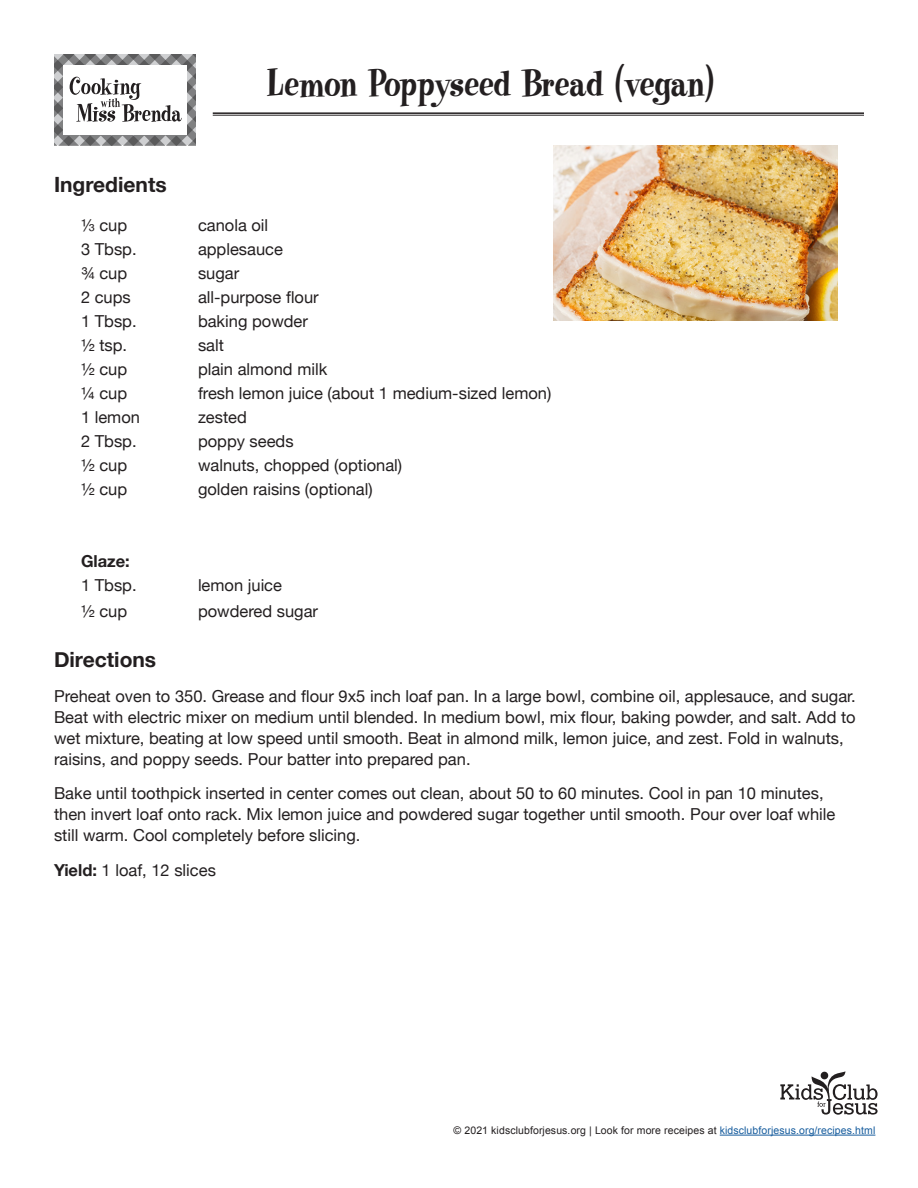
<style>
.page{position:relative;width:918px;height:1188px;background:#fff}
.page>*{position:absolute;margin:0;border:0;box-sizing:border-box;transform-origin:0 0}
.t1{font:40.05px "Heatwave";color:#231f20}
.t2{font:700 21px "Helvetica Neue";color:#231f20}
.t3{font:16.5px/21px "Helvetica Neue";color:#231f20}
.t4{font:700 16.5px "Helvetica Neue";color:#231f20}
.t5{font:10.5px "Arial";letter-spacing:.01em;color:#231f20}
.s1{font-weight:700}
.s2{color:#175d9e}
</style>
<div class="page">
<hr style="left:720px;top:1135px;width:155px;height:1px;background:#175d9e">
<svg style="left:780px;top:1071px;width:98px;height:44px"></svg>
<svg style="left:54px;top:55px;width:142px;height:90px"></svg>
<hr style="left:213px;top:112px;width:651px;height:2px;background:#242021">
<hr style="left:213px;top:115px;width:651px;height:1px;background:#242021">
<img style="left:554px;top:145px;width:284px;height:176px">
<p class="t2" style="left:54px;top:168px;width:114px">Ingredients</p>
<p class="t1" style="left:266px;top:59px;width:450px">Lemon Poppyseed Bread (vegan)</p>
<p class="t3" style="left:81px;top:216px;width:48px">⅓ cup</p>
<p class="t3" style="left:198px;top:216px;width:72px">canola oil</p>
<p class="t3" style="left:81px;top:240px;width:57px">3 Tbsp.</p>
<p class="t3" style="left:198px;top:240px;width:86px">applesauce</p>
<p class="t3" style="left:81px;top:264px;width:48px">¾ cup</p>
<p class="t3" style="left:198px;top:264px;width:43px">sugar</p>
<p class="t3" style="left:81px;top:288px;width:51px">2 cups</p>
<p class="t3" style="left:198px;top:288px;width:122px">all-purpose flour</p>
<p class="t3" style="left:81px;top:312px;width:57px">1 Tbsp.</p>
<p class="t3" style="left:198px;top:312px;width:112px">baking powder</p>
<p class="t3" style="left:81px;top:336px;width:48px">½ tsp.</p>
<p class="t3" style="left:198px;top:336px;width:27px">salt</p>
<p class="t3" style="left:81px;top:360px;width:48px">½ cup</p>
<p class="t3" style="left:198px;top:360px;width:131px">plain almond milk</p>
<p class="t3" style="left:81px;top:384px;width:48px">¼ cup</p>
<p class="t3" style="left:198px;top:384px;width:355px">fresh lemon juice (about 1 medium-sized lemon)</p>
<p class="t3" style="left:81px;top:408px;width:61px">1 lemon</p>
<p class="t3" style="left:198px;top:408px;width:50px">zested</p>
<p class="t3" style="left:81px;top:432px;width:57px">2 Tbsp.</p>
<p class="t3" style="left:198px;top:432px;width:97px">poppy seeds</p>
<p class="t3" style="left:81px;top:456px;width:48px">½ cup</p>
<p class="t3" style="left:198px;top:456px;width:206px">walnuts, chopped (optional)</p>
<p class="t3" style="left:81px;top:480px;width:48px">½ cup</p>
<p class="t3" style="left:198px;top:480px;width:176px">golden raisins (optional)</p>
<p class="t4" style="left:81px;top:549px;width:50px">Glaze:</p>
<p class="t3" style="left:81px;top:576px;width:57px">1 Tbsp.</p>
<p class="t3" style="left:198px;top:576px;width:86px">lemon juice</p>
<p class="t3" style="left:81px;top:601px;width:48px">½ cup</p>
<p class="t3" style="left:198px;top:601px;width:122px">powdered sugar</p>
<p class="t2" style="left:54px;top:643px;width:104px">Directions</p>
<p class="t3" style="left:54px;top:686px;width:803px">Preheat oven to 350. Grease and flour 9x5 inch loaf pan. In a large bowl, combine oil, applesauce, and sugar.<br>Beat with electric mixer on medium until blended. In medium bowl, mix flour, baking powder, and salt. Add to wet mixture, beating at low speed until smooth. Beat in almond milk, lemon juice, and zest. Fold in walnuts, raisins, and poppy seeds. Pour batter into prepared pan.</p>
<p class="t3" style="left:54px;top:784px;width:783px">Bake until toothpick inserted in center comes out clean, about 50 to 60 minutes. Cool in pan 10 minutes, then invert loaf onto rack. Mix lemon juice and powdered sugar together until smooth. Pour over loaf while still warm. Cool completely before slicing.</p>
<p class="t3" style="left:54px;top:860px;width:163px"><span class="s1">Yield:</span> 1 loaf, 12 slices</p>
<p class="t5" style="left:454px;top:1123px;width:423px">© 2021 kidsclubforjesus.org | Look for more receipes at <span class="s2">kidsclubforjesus.org/recipes.html</span></p>
</div>
